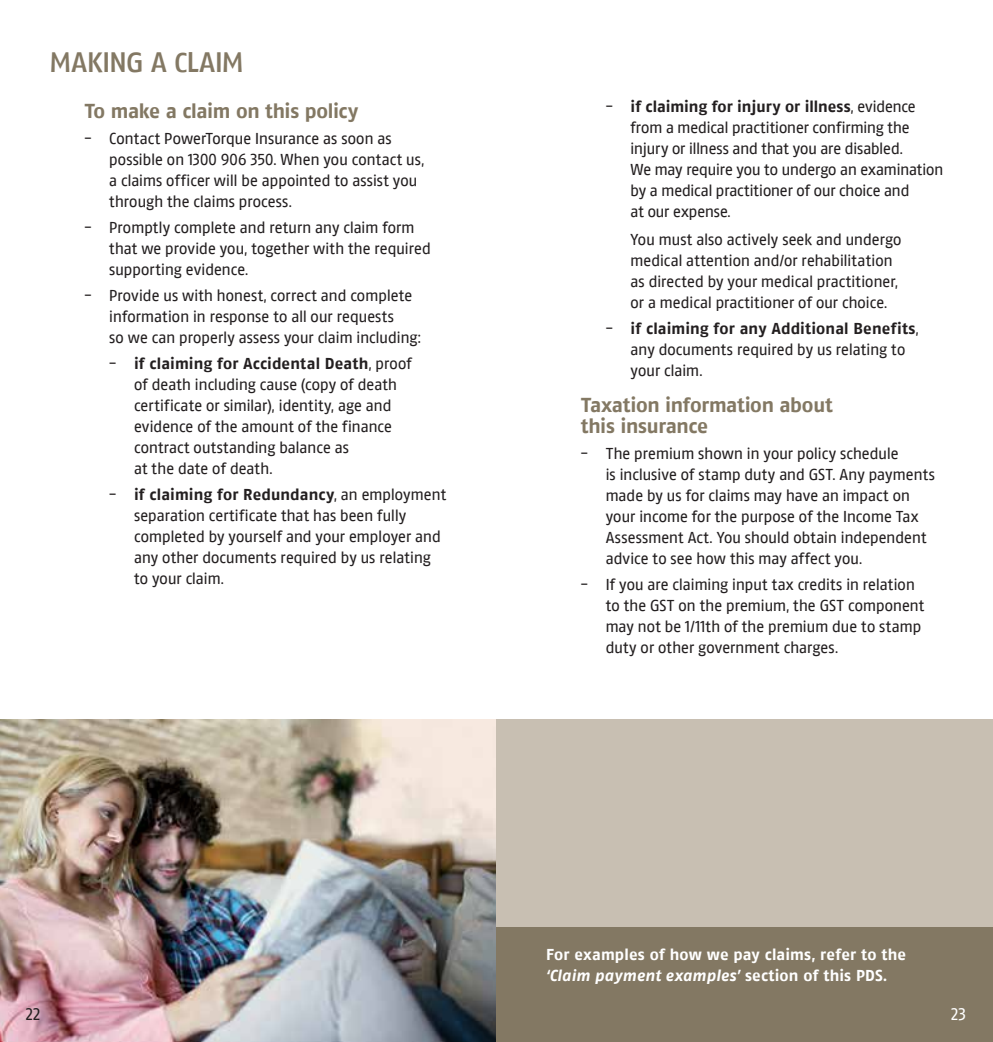
<style>
.page{position:relative;width:993px;height:1042px;background:#fff}
.page>*{position:absolute;margin:0;border:0;box-sizing:border-box;transform-origin:0 0}
.t1{font:600 28px "Altona Sans";letter-spacing:-.01em;color:#837863}
.t2{font:700 20.12px/21px "Altona Sans";letter-spacing:-.02em;color:#837863}
.t3{font:16.62px "Altona Sans";color:#231f20}
.t4{font:16.62px "Altona Sans";color:#fff}
.t5{font:15.75px/21px "Altona Sans";letter-spacing:.005em;color:#231f20}
.t6{font:700 15.75px/21px "Altona Sans";letter-spacing:.005em;color:#fff}
.s1{font-weight:700}
.s2{font-style:italic}
</style>
<div class="page">
<img style="left:0;top:719px;width:496px;height:323px">
<div style="left:496px;top:719px;width:496px;height:323px;background:#c8bfb2"></div>
<div style="left:496px;top:928px;width:496px;height:114px;background:#837863"></div>
<h1 class="t1" style="left:50px;top:47px;width:195px">MAKING A CLAIM</h1>
<p class="t2" style="left:84px;top:100px;width:275px">To make a claim on this policy</p>
<p class="t5" style="left:109px;top:128px;width:316px;text-indent:-25px">- Contact PowerTorque Insurance as soon as possible on 1300 906 350. When you contact us, a claims officer will be appointed to assist you through the claims process.</p>
<p class="t5" style="left:109px;top:217px;width:323px;text-indent:-25px">- Promptly complete and return any claim form that we provide you, together with the required supporting evidence.</p>
<p class="t5" style="left:109px;top:285px;width:313px;text-indent:-25px">- Provide us with honest, correct and complete information in response to all our requests<br>so we can properly assess your claim including:</p>
<p class="t5" style="left:134px;top:353px;width:279px;text-indent:-25px">- <span class="s1">if claiming for Accidental Death</span>, proof of death including cause (copy of death certificate or similar), identity, age and evidence of the amount of the finance contract outstanding balance as<br>at the date of death.</p>
<p class="t5" style="left:134px;top:484px;width:314px;text-indent:-25px">- <span class="s1">if claiming for Redundancy</span>, an employment separation certificate that has been fully completed by yourself and your employer and any other documents required by us relating to your claim.</p>
<p class="t5" style="left:630px;top:96px;width:314px;text-indent:-25px">- <span class="s1">if claiming for injury or illness</span>, evidence from a medical practitioner confirming the injury or illness and that you are disabled.<br>We may require you to undergo an examination by a medical practitioner of our choice and<br>at our expense.</p>
<p class="t5" style="left:630px;top:229px;width:272px">You must also actively seek and undergo medical attention and/or rehabilitation as directed by your medical practitioner, or a medical practitioner of our choice.</p>
<p class="t5" style="left:630px;top:318px;width:289px;text-indent:-25px">- <span class="s1">if claiming for any Additional Benefits</span>, any documents required by us relating to your claim.</p>
<p class="t2" style="left:580px;top:394px;width:253px">Taxation information about this insurance</p>
<p class="t5" style="left:605px;top:443px;width:330px;text-indent:-25px">- The premium shown in your policy schedule<br>is inclusive of stamp duty and GST. Any payments made by us for claims may have an impact on your income for the purpose of the Income Tax Assessment Act. You should obtain independent advice to see how this may affect you.</p>
<p class="t5" style="left:605px;top:574px;width:320px;text-indent:-25px">- If you are claiming input tax credits in relation to the GST on the premium, the GST component may not be 1/11th of the premium due to stamp duty or other government charges.</p>
<p class="t3" style="left:26px;top:1004px;width:16px">22</p>
<p class="t6" style="left:546px;top:944px;width:361px">For examples of how we pay claims, refer to the <span class="s2">‘Claim payment examples’</span> section of this PDS.</p>
<p class="t4" style="left:950px;top:1004px;width:16px">23</p>
</div>
